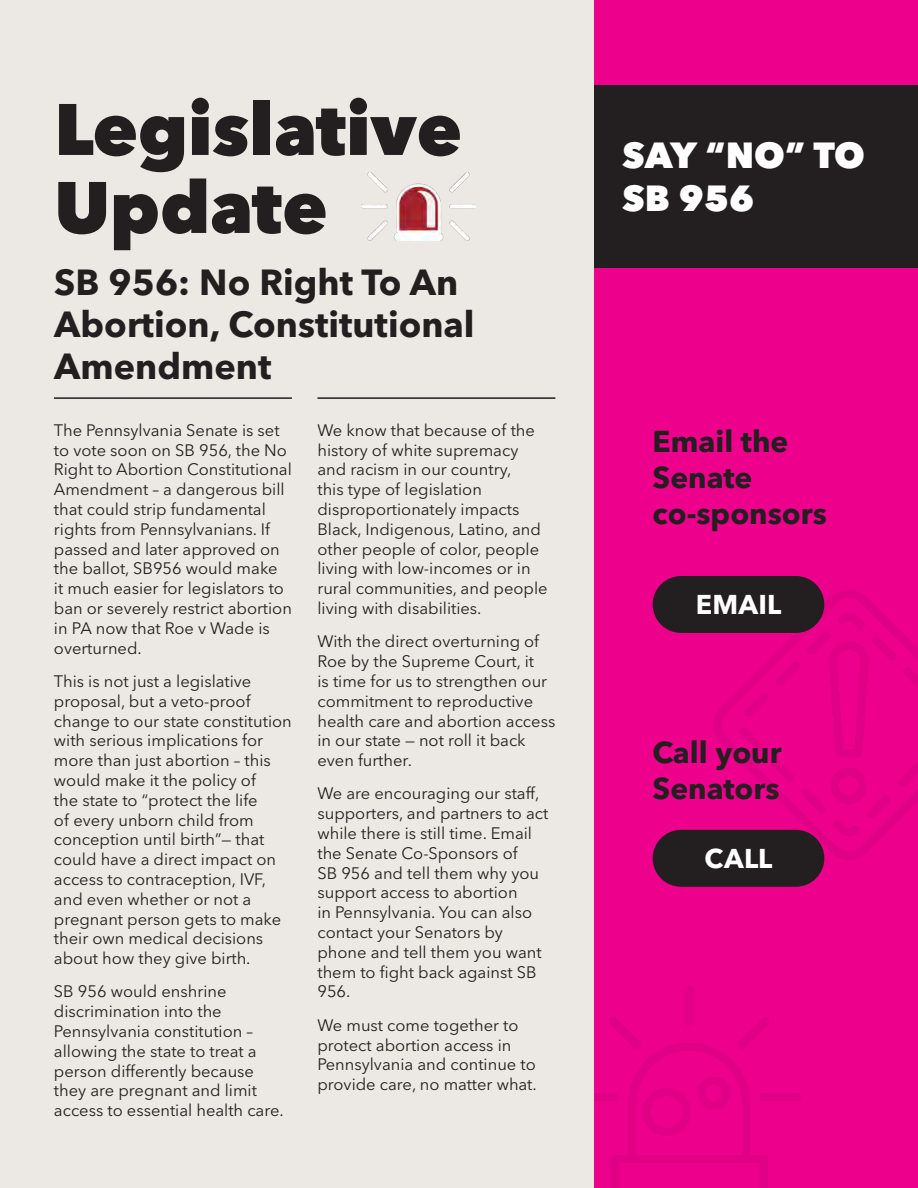
<style>
.page{position:relative;width:918px;height:1188px;background:#fff}
.page>*{position:absolute;margin:0;border:0;box-sizing:border-box;transform-origin:0 0}
.t1{font:800 72px/78px "Avenir Next LT Pro";color:#231f20}
.t2{font:700 36px/42px "Avenir Next LT Pro";color:#231f20}
.t3{font:800 36px/43.2px "Avenir Next LT Pro";color:#fff}
.t4{font:700 30px/36px "Avenir Next LT Pro";color:#231f20}
.Paragraph{font:700 27px "Avenir Next LT Pro";letter-spacing:.01em;color:#fff}
.t5{font:16.5px/19.8px "Avenir Next LT Pro";color:#231f20}
</style>
<div class="page">
<div style="left:0;top:0;width:595px;height:1188px;background:#ece8e3"></div>
<div style="left:594px;top:0;width:324px;height:1188px;background:#ec008c"></div>
<hr style="left:54px;top:397px;width:238px;height:2px;background:#231f20">
<hr style="left:317px;top:397px;width:238px;height:2px;background:#231f20">
<img style="left:714px;top:590px;width:204px;height:269px">
<div style="left:653px;top:830px;width:171px;height:57px;background:#231f20;border-radius:28px"></div>
<div style="left:653px;top:576px;width:171px;height:57px;background:#231f20;border-radius:28px"></div>
<div style="left:594px;top:85px;width:324px;height:182px;background:#231f20"></div>
<img style="left:362px;top:172px;width:113px;height:69px">
<p class="t1" style="left:54px;top:90px;width:409px">Legislative<br>Update</p>
<p class="t2" style="left:54px;top:261px;width:422px">SB 956: No Right To An<br>Abortion, Constitutional<br>Amendment</p>
<p class="t5" style="left:54px;top:420px;width:239px">The Pennsylvania Senate is set to vote soon on SB 956, the No<br>Right to Abortion Constitutional<br>Amendment – a dangerous bill that could strip fundamental rights from Pennsylvanians. If passed and later approved on the ballot, SB956 would make<br>it much easier for legislators to ban or severely restrict abortion in PA now that Roe v Wade is overturned.</p>
<p class="t5" style="left:54px;top:671px;width:239px">This is not just a legislative proposal, but a veto-proof change to our state constitution with serious implications for more than just abortion – this would make it the policy of<br>the state to “protect the life<br>of every unborn child from conception until birth”— that could have a direct impact on access to contraception, IVF, and even whether or not a pregnant person gets to make their own medical decisions about how they give birth.</p>
<p class="t5" style="left:54px;top:982px;width:231px">SB 956 would enshrine discrimination into the<br>Pennsylvania constitution – allowing the state to treat a person differently because they are pregnant and limit access to essential health care.</p>
<p class="t5" style="left:317px;top:420px;width:232px">We know that because of the history of white supremacy and racism in our country,<br>this type of legislation disproportionately impacts<br>Black, Indigenous, Latino, and other people of color, people living with low-incomes or in rural communities, and people living with disabilities.</p>
<p class="t5" style="left:317px;top:632px;width:239px">With the direct overturning of<br>Roe by the Supreme Court, it<br>is time for us to strengthen our commitment to reproductive health care and abortion access in our state — not roll it back even further.</p>
<p class="t5" style="left:317px;top:784px;width:232px">We are encouraging our staff, supporters, and partners to act while there is still time. Email the Senate Co-Sponsors of<br>SB 956 and tell them why you support access to abortion<br>in Pennsylvania. You can also contact your Senators by phone and tell them you want them to fight back against SB<br>956.</p>
<p class="t5" style="left:317px;top:1015px;width:221px">We must come together to protect abortion access in<br>Pennsylvania and continue to provide care, no matter what.</p>
<p class="t3" style="left:623px;top:134px;width:244px">SAY “NO” TO<br>SB 956</p>
<p class="t4" style="left:653px;top:423px;width:176px">Email the<br>Senate co-sponsors</p>
<p class="Paragraph" style="left:696px;top:588px;width:87px">EMAIL</p>
<p class="t4" style="left:653px;top:734px;width:130px">Call your<br>Senators</p>
<p class="Paragraph" style="left:705px;top:842px;width:69px">CALL</p>
</div>
